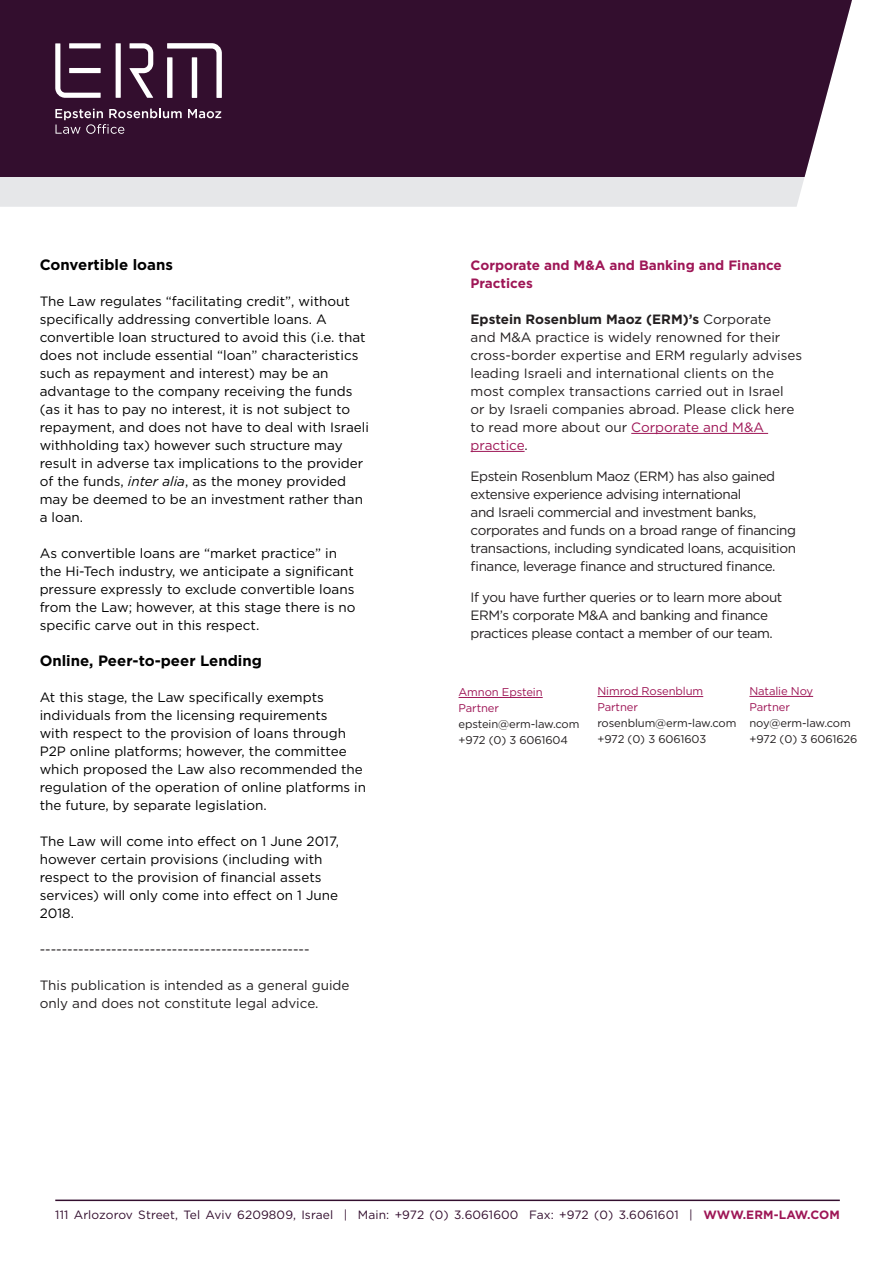
<style>
.page{position:relative;width:893px;height:1263px;background:#fff}
.page>*{position:absolute;margin:0;border:0;box-sizing:border-box;transform-origin:0 0}
.Paragraph_Style_1{font:700 15px "Gotham";color:#000}
.Paragraph_Style_1-2{font:13.5px/18px "Gotham";color:#000}
.Paragraph_Style_1-3{font:13.5px/18px "Gotham";letter-spacing:-.03em;color:#231f20}
.Paragraph_Style_1-4{font:13.5px/18px "Gotham";color:#231f20}
.Paragraph_Style_1-5{font:700 13.5px/18px "Gotham";color:#9e1656}
.t1{font:12px "Gotham";letter-spacing:.01em;color:#330e2e}
.t2{font:700 12px "Gotham";letter-spacing:.005em;color:#9e1656}
.Paragraph_Style_1-6{font:11.25px/15.8px "Gotham";letter-spacing:-.01em;color:#231f20}
.s1{font-style:italic}
.s2{font-weight:700}
.s3{color:#9e1656}
</style>
<div class="page">
<hr style="left:55px;top:1199px;width:785px;height:2px;background:#330e2e">
<div style="left:0;top:177px;width:805px;height:30px;background:#e6e7e9"></div>
<div style="left:0;top:0;width:852px;height:177px;background:#330e2e"></div>
<svg style="left:188px;top:109px;width:33px;height:9px"></svg>
<svg style="left:55px;top:109px;width:127px;height:25px;background:#583a54"></svg>
<svg style="left:55px;top:43px;width:46px;height:55px"></svg>
<div style="left:116px;top:43px;width:5px;height:55px;background:#fff"></div>
<svg style="left:129px;top:43px;width:24px;height:55px"></svg>
<svg style="left:167px;top:43px;width:55px;height:55px"></svg>
<hr style="left:459px;top:697px;width:84px;height:1px;background:#9e1656">
<hr style="left:749px;top:696px;width:64px;height:1px;background:#9e1656">
<hr style="left:631px;top:433px;width:137px;height:1px;background:#9e1656">
<hr style="left:471px;top:451px;width:54px;height:1px;background:#9e1656">
<hr style="left:597px;top:696px;width:106px;height:1px;background:#9e1656">
<p class="Paragraph_Style_1" style="left:40px;top:255px;width:135px">Convertible loans</p>
<p class="Paragraph_Style_1-2" style="left:40px;top:292px;width:331px">The Law regulates “facilitating credit ,” without specifically addressing convertible loans A. convertible loan structured to avoid this ( .e. i that does not include essential “loan” characteristics such as repayment and interest) may be an advantage to the company receiving the funds (as it has to pay no interest it, is not subject to repayment, and does not have to deal with Israeli withholding tax) however such structure may result in adverse tax implications to the provider of the funds, <span class="s1">inter alia</span>, as the money provided may be deemed to be an investment rather than a loan.</p>
<p class="Paragraph_Style_1-2" style="left:40px;top:544px;width:317px">As convertible loans are “market practice” in the Hi-Tech industry, we anticipate a significant pressure expressly to exclude convertible loans from the Law; however, at this stage there is no specific carve out in this respect.</p>
<p class="Paragraph_Style_1" style="left:40px;top:651px;width:224px">Online, Peer-to-peer Lending</p>
<p class="Paragraph_Style_1-2" style="left:40px;top:688px;width:328px">At this stage, the Law specifically exempts individuals from the licensing requirements<br>with respect to the provision of loans through<br>P P2 online platforms; however, the committee which proposed the Law also recommended the regulation of the operation of online platforms in the future, by separate legislation.</p>
<p class="Paragraph_Style_1-2" style="left:40px;top:832px;width:301px">The Law will come into effect on 1 June 2017, however certain provisions (including with respect to the provision of financial assets services) will only come into effect on 1 June 2018.</p>
<p class="Paragraph_Style_1-3" style="left:40px;top:940px;width:271px">-------------------------------------------------</p>
<p class="Paragraph_Style_1-4" style="left:40px;top:976px;width:311px">This publication is intended as a general guide only and does not constitute legal advice.</p>
<p class="Paragraph_Style_1-5" style="left:471px;top:256px;width:313px">Corporate and M&amp;A and Banking and Finance<br>Practices</p>
<p class="Paragraph_Style_1-4" style="left:471px;top:310px;width:333px"><span class="s2">Epstein Rosenblum Maoz (ERM)’s</span> Corporate<br>and M&amp;A practice is widely renowned for their cross-border expertise and ERM regularly advises leading Israeli and international clients on the most complex transactions carried out in Israel<br>or by Israeli companies abroad. Please click here to read more about our <span class="s3">Corporate and M&amp;A practice</span>.</p>
<p class="Paragraph_Style_1-3" style="left:471px;top:467px;width:327px">Epstein Rosenblum Maoz (ERM) has also gained extensive experience advising international<br>and Israeli commercial and investment banks, corporates and funds on a broad range of financing transactions, including syndicated loans, acquisition finance, leverage finance and structured finance.</p>
<p class="Paragraph_Style_1-3" style="left:471px;top:587px;width:313px">If you have further queries or to learn more about<br>ERM s’ corporate M&amp;A and banking and finance practices please contact a member of our team.</p>
<p class="Paragraph_Style_1-6" style="left:459px;top:684px;width:122px"><span class="s3">Amnon Epstein<br>Partner </span>epstein@erm-law.com +972 0) 3( 6061604</p>
<p class="Paragraph_Style_1-6" style="left:749px;top:683px;width:110px"><span class="s3">Natalie Noy<br>Partner </span>noy@erm-law.com +972 0) 3( 6061626</p>
<p class="Paragraph_Style_1-6" style="left:597px;top:683px;width:141px"><span class="s3">Nimrod Rosenblum<br>Partner </span>rosenblum@erm-law.com +972 0) 3( 6061603</p>
<p class="t1" style="left:55px;top:1207px;width:279px">111 Arlozorov Street, Tel Aviv 6209809, Israel</p>
<p class="t1" style="left:344px;top:1207px;width:5px">|</p>
<p class="t1" style="left:358px;top:1207px;width:162px">Main: +972 (0) 3.6061600</p>
<p class="t1" style="left:529px;top:1207px;width:151px">Fax: +972 (0) 3.6061601</p>
<p class="t1" style="left:689px;top:1207px;width:5px">|</p>
<p class="t2" style="left:703px;top:1206px;width:138px">WWW.ERM-LAW.COM</p>
</div>
